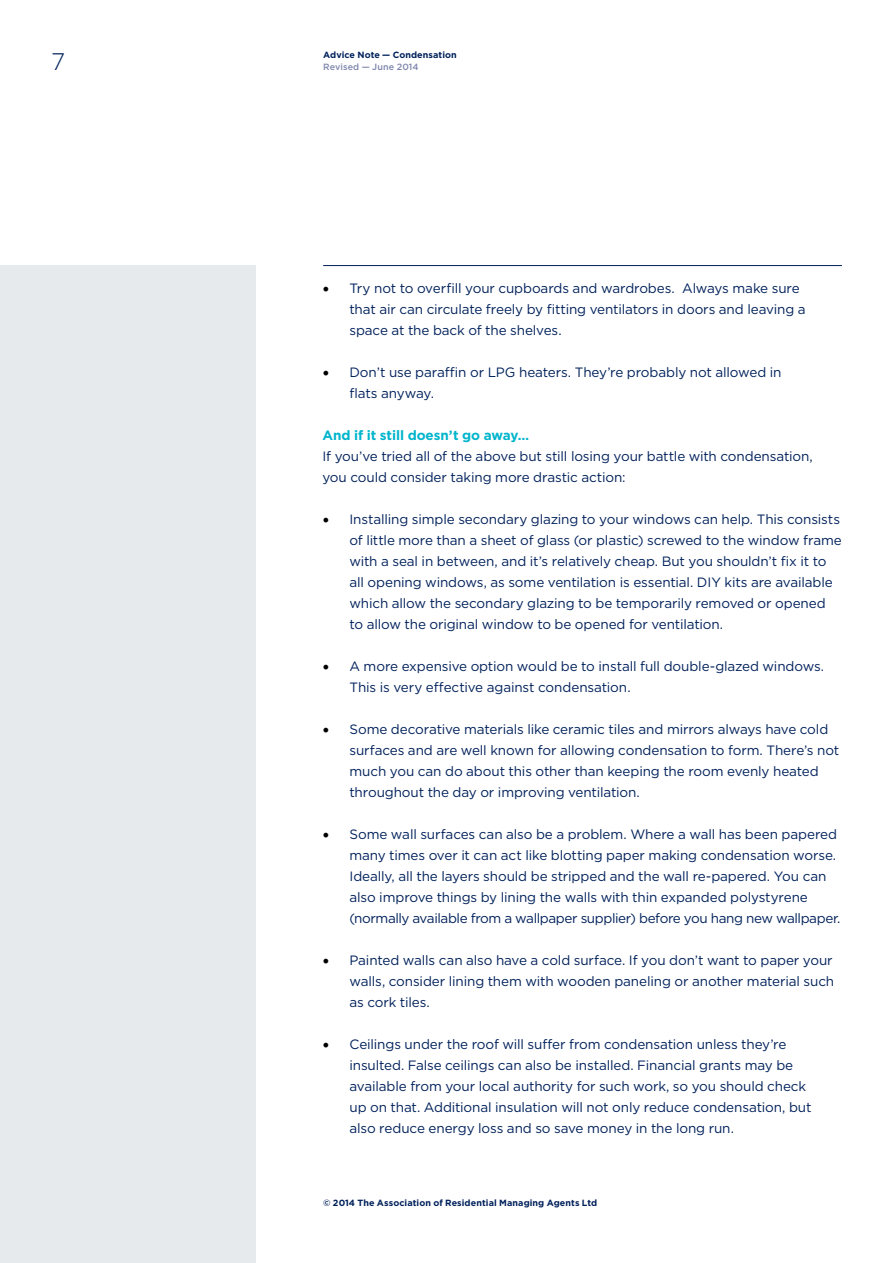
<style>
.page{position:relative;width:893px;height:1263px;background:#fff}
.page>*{position:absolute;margin:0;border:0;box-sizing:border-box;transform-origin:0 0}
.t1{font:300 24px "Gotham";color:#00215b}
.t2{font:13.5px/21px "Gotham";letter-spacing:-.01em;color:#00215b}
.t3{font:700 13.5px "Gotham";letter-spacing:-.005em;color:#00b5cc}
.t4{font:700 9px "Gotham";letter-spacing:.01em;color:#00215b}
.t5{font:500 9px "Gotham";letter-spacing:.01em;color:#7e86ad}
.s1{font-family:"Minion Pro";font-size:18px;color:#000}
</style>
<div class="page">
<div style="left:0;top:266px;width:255px;height:997px;background:#e6eaed"></div>
<hr style="left:323px;top:265px;width:519px;height:1px;background:#00215b">
<h1 class="t1" style="left:51px;top:47px;width:16px">7</h1>
<p class="t4" style="left:323px;top:49px;width:135px">Advice Note — Condensation</p>
<p class="t5" style="left:323px;top:61px;width:97px">Revised — June 2014</p>
<p class="t2" style="left:349px;top:277px;width:458px;text-indent:-27px"><span class="s1">•</span> Try not to overfill your cupboards and wardrobes. Always make sure that air can circulate freely by fitting ventilators in doors and leaving a space at the back of the shelves.</p>
<p class="t2" style="left:349px;top:361px;width:434px;text-indent:-27px"><span class="s1">•</span> Don’t use paraffin or LPG heaters. They’re probably not allowed in flats anyway.</p>
<p class="t3" style="left:322px;top:426px;width:208px">And if it still doesn’t go away…</p>
<p class="t2" style="left:322px;top:445px;width:492px">If you’ve tried all of the above but still losing your battle with condensation, you could consider taking more drastic action:</p>
<p class="t2" style="left:349px;top:508px;width:494px;text-indent:-27px"><span class="s1">•</span> Installing simple secondary glazing to your windows can help. This consists of little more than a sheet of glass (or plastic) screwed to the window frame with a seal in between, and it’s relatively cheap. But you shouldn’t fix it to all opening windows, as some ventilation is essential. DIY kits are available which allow the secondary glazing to be temporarily removed or opened to allow the original window to be opened for ventilation.</p>
<p class="t2" style="left:349px;top:655px;width:476px;text-indent:-27px"><span class="s1">•</span> A more expensive option would be to install full double-glazed windows.<br>This is very effective against condensation.</p>
<p class="t2" style="left:349px;top:718px;width:491px;text-indent:-27px"><span class="s1">•</span> Some decorative materials like ceramic tiles and mirrors always have cold surfaces and are well known for allowing condensation to form. There’s not much you can do about this other than keeping the room evenly heated throughout the day or improving ventilation.</p>
<p class="t2" style="left:349px;top:823px;width:493px;text-indent:-27px"><span class="s1">•</span> Some wall surfaces can also be a problem. Where a wall has been papered many times over it can act like blotting paper making condensation worse.<br>Ideally, all the layers should be stripped and the wall re-papered. You can also improve things by lining the walls with thin expanded polystyrene (normally available from a wallpaper supplier) before you hang new wallpaper.</p>
<p class="t2" style="left:349px;top:949px;width:486px;text-align:justify;text-indent:-27px"><span class="s1">•</span> Painted walls can also have a cold surface. If you don’t want to paper your walls, consider lining them with wooden paneling or another material such as cork tiles.</p>
<p class="t2" style="left:349px;top:1033px;width:464px;text-indent:-27px"><span class="s1">•</span> Ceilings under the roof will suffer from condensation unless they’re insulted. False ceilings can also be installed. Financial grants may be available from your local authority for such work, so you should check up on that. Additional insulation will not only reduce condensation, but also reduce energy loss and so save money in the long run.</p>
<p class="t4" style="left:323px;top:1197px;width:276px">© 2014 The Association of Residential Managing Agents Ltd</p>
</div>
